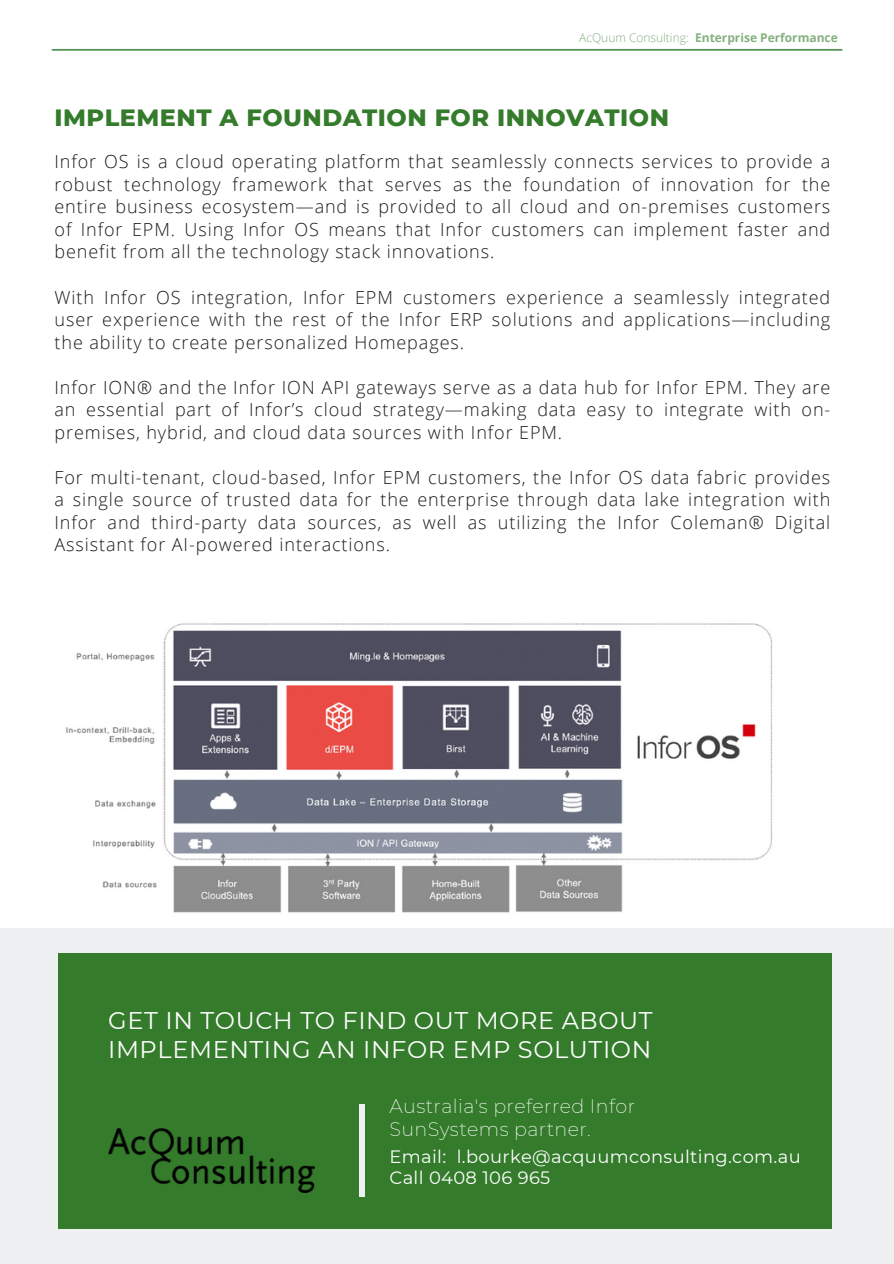
<style>
.page{position:relative;width:894px;height:1264px;background:#fff}
.page>*{position:absolute;margin:0;border:0;box-sizing:border-box;transform-origin:0 0}
.t1{font:24px/29.2px "Montserrat";letter-spacing:.025em;color:#fff}
.t2{font:800 24px "Montserrat";letter-spacing:.02em;color:#347b2b}
.t3{font:200 19.05px/23.7px "Montserrat";letter-spacing:.02em;color:#fff}
.t4{font:300 18px/22.5px "Open Sans";letter-spacing:.05em;color:#1b1b1b;text-align:justify}
.t5{font:17.85px "Montserrat";letter-spacing:.02em;color:#fff}
.t6{font:700 12px "Open Sans";color:#85b080}
.s1{font-weight:300}
</style>
<div class="page">
<img style="left:51px;top:49px;width:792px;height:2px">
<img style="left:66px;top:623px;width:706px;height:290px">
<div style="left:0;top:927px;width:893px;height:336px;background:#eff0f2"></div>
<div style="left:58px;top:953px;width:773px;height:275px;background:#347b2b"></div>
<hr style="left:360px;top:1103px;width:4px;height:93px;background:#eff0f2">
<img style="left:108px;top:1128px;width:206px;height:63px">
<p class="t6" style="left:579px;top:29px;width:260px"><span class="s1">AcQuum Consulting:</span> Enterprise Performance</p>
<p class="t2" style="left:54px;top:103px;width:616px">IMPLEMENT A FOUNDATION FOR INNOVATION</p>
<p class="t4" style="left:54px;top:150px;width:777px">Infor OS is a cloud operating platform that seamlessly connects services to provide a robust technology framework that serves as the foundation of innovation for the entire business ecosystem—and is provided to all cloud and on-premises customers of Infor EPM. Using Infor OS means that Infor customers can implement faster and benefit from all the technology stack innovations.</p>
<p class="t4" style="left:54px;top:285px;width:777px">With Infor OS integration, Infor EPM customers experience a seamlessly integrated user experience with the rest of the Infor ERP solutions and applications—including the ability to create personalized Homepages.</p>
<p class="t4" style="left:54px;top:375px;width:777px">Infor ION® and the Infor ION API gateways serve as a data hub for Infor EPM. They are an essential part of Infor’s cloud strategy—making data easy to integrate with on&shy;premises, hybrid, and cloud data sources with Infor EPM.</p>
<p class="t4" style="left:54px;top:465px;width:777px">For multi-tenant, cloud-based, Infor EPM customers, the Infor OS data fabric provides a single source of trusted data for the enterprise through data lake integration with Infor and third-party data sources, as well as utilizing the Infor Coleman® Digital Assistant for AI-powered interactions.</p>
<p class="t1" style="left:108px;top:1005px;width:546px">GET IN TOUCH TO FIND OUT MORE ABOUT<br>IMPLEMENTING AN INFOR EMP SOLUTION</p>
<p class="t3" style="left:389px;top:1093px;width:247px">Australia's preferred Infor<br>SunSystems partner.</p>
<p class="t5" style="left:389px;top:1145px;width:412px">Email: l.bourke@acquumconsulting.com.au</p>
<p class="t5" style="left:389px;top:1167px;width:162px">Call 0408 106 965</p>
</div>
